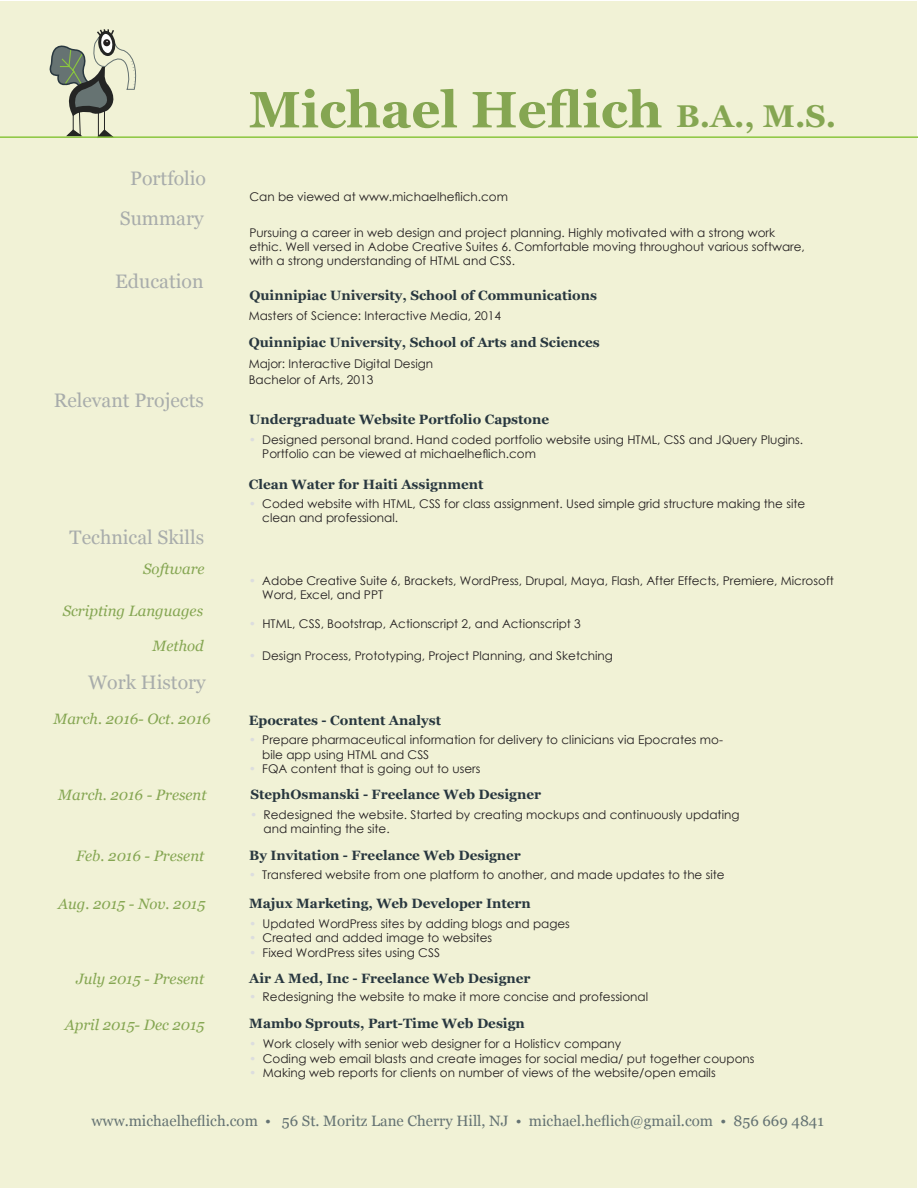
<style>
.page{position:relative;width:918px;height:1188px;background:#fff}
.page>*{position:absolute;margin:0;border:0;box-sizing:border-box;transform-origin:0 0}
.bullets2{font:700 51px "Georgia";color:#85a652}
.t1{font:19.5px "Georgia";color:#a8acab}
.t2{font:italic 15px "Georgia";color:#85a652}
.t3{font:15px "Georgia";color:#657373}
.t4{font:700 13.5px "Georgia";color:#28373f}
.t5{font:12px/14.4px "Century Gothic";color:#231f20}
.s1{font-size:31.5px}
.s2{color:#dcdddf}
</style>
<div class="page">
<div style="left:1px;top:1px;width:916px;height:1186px;background:#f1f2d6"></div>
<svg style="left:49px;top:29px;width:88px;height:107px"></svg>
<hr style="left:0;top:136px;width:918px;height:2px;background:#8bc63e">
<p class="t1" style="left:130px;top:164px;width:77px">Portfolio</p>
<p class="t1" style="left:120px;top:204px;width:85px">Summary</p>
<p class="t1" style="left:115px;top:267px;width:90px">Education</p>
<p class="t1" style="left:54px;top:386px;width:152px">Relevant Projects</p>
<p class="t1" style="left:70px;top:523px;width:136px">Technical Skills</p>
<p class="t2" style="left:143px;top:558px;width:63px">Software</p>
<p class="t2" style="left:63px;top:600px;width:142px">Scripting Languages</p>
<p class="t2" style="left:153px;top:635px;width:53px">Method</p>
<p class="t1" style="left:88px;top:668px;width:119px">Work History</p>
<p class="t2" style="left:53px;top:708px;width:159px">March. 2016- Oct. 2016</p>
<p class="t2" style="left:58px;top:784px;width:150px">March. 2016 - Present</p>
<p class="t2" style="left:76px;top:845px;width:130px">Feb. 2016 - Present</p>
<p class="t2" style="left:58px;top:893px;width:149px">Aug. 2015 - Nov. 2015</p>
<p class="t2" style="left:76px;top:968px;width:130px">July 2015 - Present</p>
<p class="t2" style="left:65px;top:1013px;width:141px">April 2015- Dec 2015</p>
<p class="bullets2" style="left:249px;top:71px;width:589px">Michael Heflich <span class="s1">B.A., M.S.</span></p>
<p class="t5" style="left:249px;top:190px;width:260px">Can be viewed at www.michaelheflich.com</p>
<p class="t5" style="left:249px;top:225px;width:557px">Pursuing a career in web design and project planning. Highly motivated with a strong work ethic. Well versed in Adobe Creative Suites 6. Comfortable moving throughout various software, with a strong understanding of HTML and CSS.</p>
<p class="t4" style="left:249px;top:286px;width:349px">Quinnipiac University, School of Communications</p>
<p class="t5" style="left:249px;top:308px;width:254px">Masters of Science: Interactive Media, 2014</p>
<p class="t4" style="left:249px;top:333px;width:352px">Quinnipiac University, School of Arts and Sciences</p>
<p class="t5" style="left:249px;top:356px;width:186px">Major: Interactive Digital Design</p>
<p class="t5" style="left:249px;top:372px;width:126px">Bachelor of Arts, 2013</p>
<p class="t4" style="left:249px;top:409px;width:301px">Undergraduate Website Portfolio Capstone</p>
<p class="t5" style="left:262px;top:432px;width:543px;text-indent:-14px"><span class="s2">•</span> Designed personal brand. Hand coded portfolio website using HTML, CSS and JQuery Plugins.<br>Portfolio can be viewed at michaelheflich.com</p>
<p class="t4" style="left:249px;top:474px;width:236px">Clean Water for Haiti Assignment</p>
<p class="t5" style="left:262px;top:496px;width:545px;text-indent:-14px"><span class="s2">•</span> Coded website with HTML, CSS for class assignment. Used simple grid structure making the site clean and professional.</p>
<p class="t5" style="left:262px;top:573px;width:573px;text-indent:-14px"><span class="s2">•</span> Adobe Creative Suite 6, Brackets, WordPress, Drupal, Maya, Flash, After Effects, Premiere, Microsoft<br>Word, Excel, and PPT</p>
<p class="t5" style="left:249px;top:616px;width:334px"><span class="s2">•</span> HTML, CSS, Bootstrap, Actionscript 2, and Actionscript 3</p>
<p class="t5" style="left:249px;top:648px;width:366px"><span class="s2">•</span> Design Process, Prototyping, Project Planning, and Sketching</p>
<p class="t4" style="left:249px;top:710px;width:194px">Epocrates - Content Analyst</p>
<p class="t5" style="left:262px;top:733px;width:462px;text-indent:-14px"><span class="s2">•</span> Prepare pharmaceutical information for delivery to clinicians via Epocrates mo&shy;bile app using HTML and CSS</p>
<p class="t5" style="left:249px;top:762px;width:233px"><span class="s2">•</span> FQA content that is going out to users</p>
<p class="t4" style="left:250px;top:784px;width:292px">StephOsmanski - Freelance Web Designer</p>
<p class="t5" style="left:264px;top:807px;width:477px;text-indent:-14px"><span class="s2">•</span> Redesigned the website. Started by creating mockups and continuously updating and mainting the site.</p>
<p class="t4" style="left:249px;top:845px;width:273px">By Invitation - Freelance Web Designer</p>
<p class="t5" style="left:249px;top:868px;width:477px"><span class="s2">•</span> Transfered website from one platform to another, and made updates to the site</p>
<p class="t4" style="left:249px;top:893px;width:283px">Majux Marketing, Web Developer Intern</p>
<p class="t5" style="left:249px;top:916px;width:322px"><span class="s2">•</span> Updated WordPress sites by adding blogs and pages</p>
<p class="t5" style="left:249px;top:931px;width:245px"><span class="s2">•</span> Created and added image to websites</p>
<p class="t5" style="left:249px;top:945px;width:192px"><span class="s2">•</span> Fixed WordPress sites using CSS</p>
<p class="t4" style="left:249px;top:968px;width:283px">Air A Med, Inc - Freelance Web Designer</p>
<p class="t5" style="left:249px;top:989px;width:401px"><span class="s2">•</span> Redesigning the website to make it more concise and professional</p>
<p class="t4" style="left:249px;top:1013px;width:277px">Mambo Sprouts, Part-Time Web Design</p>
<p class="t5" style="left:249px;top:1037px;width:373px"><span class="s2">•</span> Work closely with senior web designer for a Holisticv company</p>
<p class="t5" style="left:249px;top:1051px;width:507px"><span class="s2">•</span> Coding web email blasts and create images for social media/ put together coupons</p>
<p class="t5" style="left:249px;top:1065px;width:468px"><span class="s2">•</span> Making web reports for clients on number of views of the website/open emails</p>
<p class="t3" style="left:92px;top:1110px;width:734px">www.michaelheflich.com • 56 St. Moritz Lane Cherry Hill, NJ • michael.heflich@gmail.com • 856 669 4841</p>
</div>
